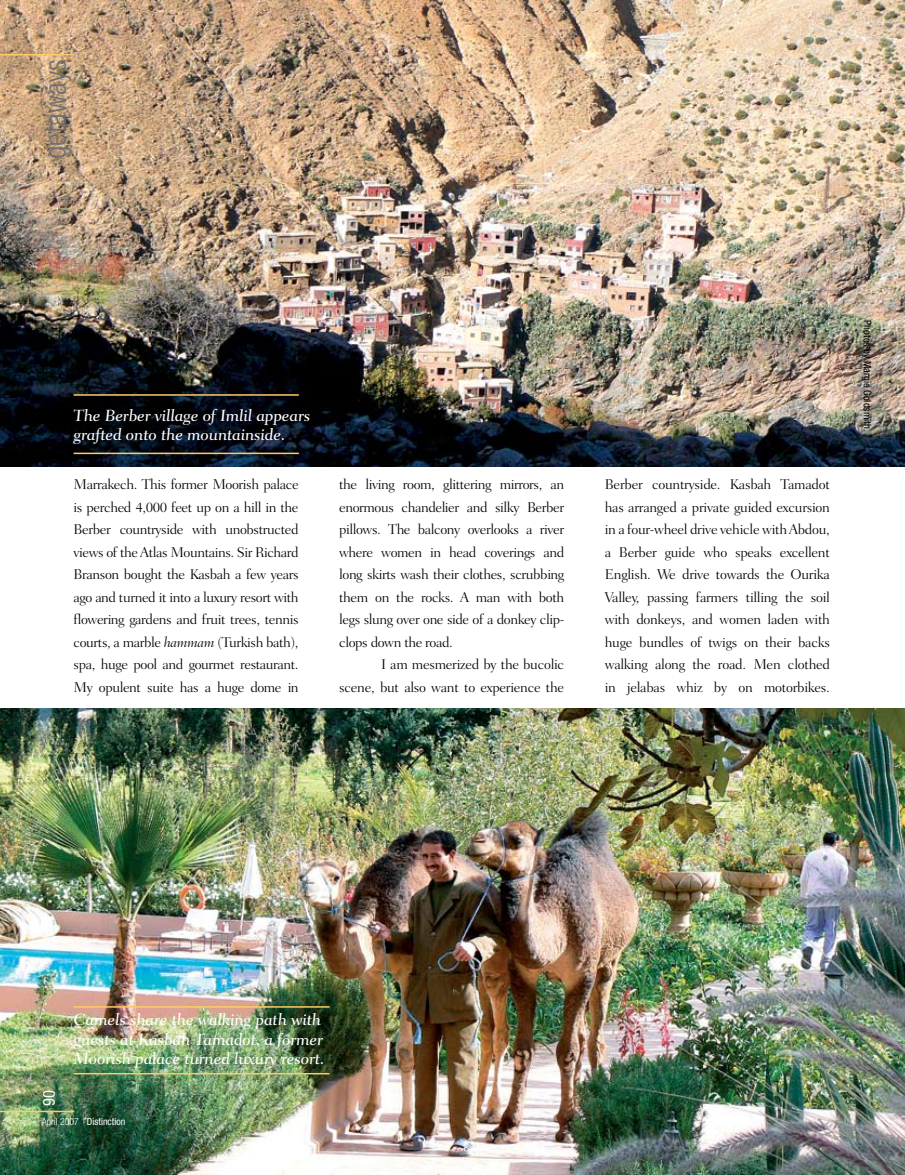
<style>
.page{position:relative;width:905px;height:1175px;background:#fff}
.page>*{position:absolute;margin:0;border:0;box-sizing:border-box;transform-origin:0 0}
.t1{font:300 condensed 30px "Helvetica Neue";color:#6d6f71}
.t2{font:500 16.5px/19.5px "Fairfield LH Caption";letter-spacing:-.02em;color:#fff}
.t3{font:condensed 16.5px "Helvetica Neue";color:#fff}
.t4{font:300 14.4px/22.5px "Fairfield LH";letter-spacing:-.02em;color:#000;text-align:justify}
.t5{font:condensed 10.5px "Helvetica Neue";color:#000}
.t6{font:condensed 9.9px "Helvetica Neue";color:#fff}
.s1{font-style:italic}
.s2{font-weight:300}
</style>
<div class="page">
<img style="left:0;top:0;width:904px;height:466px">
<img style="left:0;top:708px;width:904px;height:466px">
<hr style="left:0;top:1110px;width:74px;height:2px;background:#ffcb66">
<hr style="left:0;top:54px;width:74px;height:2px;background:#ffcb66">
<hr style="left:74px;top:394px;width:225px;height:2px;background:#ffcb66">
<hr style="left:74px;top:452px;width:225px;height:2px;background:#ffcb66">
<hr style="left:74px;top:1006px;width:255px;height:1px;background:#ffcb66">
<hr style="left:74px;top:1072px;width:255px;height:2px;background:#ffcb66">
<h1 class="t1" style="left:38px;top:159px;width:101px;rotate:-90deg">getaways</h1>
<p class="t2" style="left:74px;top:405px;width:238px">The Berber village of Imlil appears grafted onto the mountainside.</p>
<p class="t4" style="left:74px;top:473px;width:227px">Marrakech. This former Moorish palace is perched 4,000 feet up on a hill in the Berber countryside with unobstructed views of the Atlas Mountains. Sir Richard Branson bought the Kasbah a few years ago and turned it into a luxury resort with flowering gardens and fruit trees, tennis courts, a marble <span class="s1">hammam</span> (Turkish bath), spa, huge pool and gourmet restaurant.<br>My opulent suite has a huge dome in</p>
<p class="t4" style="left:339px;top:473px;width:227px">the living room, glittering mirrors, an enormous chandelier and silky Berber pillows. The balcony overlooks a river where women in head coverings and long skirts wash their clothes, scrubbing them on the rocks. A man with both legs slung over one side of a donkey clip&shy;clops down the road.</p>
<p class="t4" style="left:339px;top:653px;width:226px;text-align:right">I am mesmerized by the bucolic<br>scene, but also want to experience the</p>
<p class="t4" style="left:605px;top:473px;width:227px">Berber countryside. Kasbah Tamadot has arranged a private guided excursion in a four-wheel drive vehicle with Abdou, a Berber guide who speaks excellent English. We drive towards the Ourika Valley, passing farmers tilling the soil with donkeys, and women laden with huge bundles of twigs on their backs walking along the road. Men clothed in jelabas whiz by on motorbikes.</p>
<p class="t5" style="left:873px;top:320px;width:113px;rotate:90deg">Photos by Margie Goldsmith.</p>
<p class="t3" style="left:39px;top:1106px;width:17px;rotate:-90deg">90</p>
<p class="t2" style="left:74px;top:1010px;width:252px">Camels share the walking path with guests at Kasbah Tamadot, a former<br>Moorish palace turned luxury resort.</p>
<p class="t6" style="left:42px;top:1115px;width:85px"><span class="s2">April 2007</span> Distinction</p>
</div>
